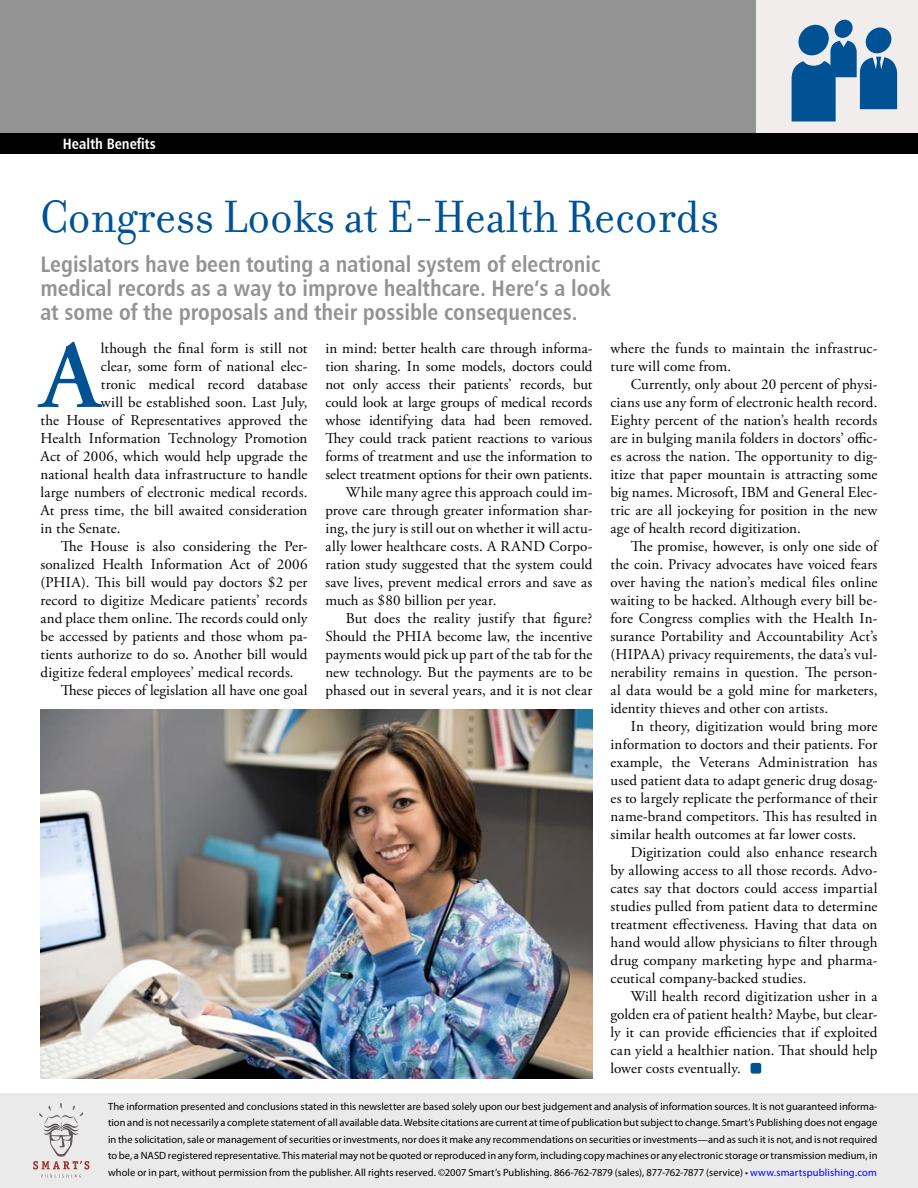
<style>
.page{position:relative;width:918px;height:1188px;background:#fff}
.page>*{position:absolute;margin:0;border:0;box-sizing:border-box;transform-origin:0 0}
.t1{font:600 96.45px "Adobe Garamond Pro";color:#005295}
.headline{font:48.75px "Filosofia";color:#005295}
.main_subhead{font:22.5px/24px "Humanist 777 BT Bold Condensed B";color:#939393}
.body_copy{font:15px/18px "Adobe Garamond Pro";letter-spacing:.01em;color:#000;text-align:justify}
.t2{font:15px "Humanist 777 BT Bold Condensed B";color:#fff}
.t3{font:10.5px/16.5px "Myriad Pro";letter-spacing:.01em;color:#000;text-align:justify}
.s1{color:#00f}
</style>
<div class="page">
<div style="left:0;top:1094px;width:918px;height:94px;background:#eaeaea"></div>
<svg style="left:41px;top:1175px;width:40px;height:3px"></svg>
<svg style="left:33px;top:1103px;width:56px;height:66px"></svg>
<div style="left:0;top:0;width:918px;height:154px;background:#939393"></div>
<div style="left:756px;top:0;width:162px;height:149px;background:#f0edec"></div>
<svg style="left:834px;top:20px;width:19px;height:18px"></svg>
<svg style="left:792px;top:24px;width:105px;height:98px"></svg>
<div style="left:0;top:133px;width:918px;height:21px;background:#000"></div>
<img style="left:40px;top:709px;width:552px;height:370px">
<div style="left:751px;top:1063px;width:10px;height:11px;background:#005295;border-radius:2px"></div>
<p class="t2" style="left:63px;top:135px;width:94px">Health Benefits</p>
<p class="headline" style="left:40px;top:190px;width:680px">Congress Looks at E-Health Records</p>
<p class="main_subhead" style="left:40px;top:251px;width:572px">Legislators have been touting a national system of electronic medical records as a way to improve healthcare. Here’s a look at some of the proposals and their possible consequences.</p>
<p class="t1" style="left:40px;top:321px;width:62px">A</p>
<p class="body_copy" style="left:101px;top:340px;width:208px">lthough the final form is still not</p>
<p class="body_copy" style="left:101px;top:358px;width:208px">clear, some form of national elec-</p>
<p class="body_copy" style="left:101px;top:376px;width:208px">tronic medical record database</p>
<p class="body_copy" style="left:101px;top:394px;width:208px">will be established soon. Last July,</p>
<p class="body_copy" style="left:40px;top:412px;width:268px">the House of Representatives approved the</p>
<p class="body_copy" style="left:40px;top:430px;width:268px">Health Information Technology Promotion</p>
<p class="body_copy" style="left:40px;top:448px;width:268px">Act of 2006, which would help upgrade the</p>
<p class="body_copy" style="left:40px;top:466px;width:268px">national health data infrastructure to handle</p>
<p class="body_copy" style="left:40px;top:484px;width:268px">large numbers of electronic medical records.</p>
<p class="body_copy" style="left:40px;top:502px;width:268px">At press time, the bill awaited consideration</p>
<p class="body_copy" style="left:40px;top:520px;width:81px">in the Senate.</p>
<p class="body_copy" style="left:40px;top:538px;width:269px;text-indent:20px">The House is also considering the Per&shy;sonalized Health Information Act of 2006 (PHIA). This bill would pay doctors $2 per record to digitize Medicare patients’ records and place them online. The records could only be accessed by patients and those whom pa&shy;tients authorize to do so. Another bill would digitize federal employees’ medical records.</p>
<p class="body_copy" style="left:61px;top:682px;width:248px">These pieces of legislation all have one goal</p>
<p class="body_copy" style="left:326px;top:340px;width:269px">in mind: better health care through informa&shy;tion sharing. In some models, doctors could not only access their patients’ records, but could look at large groups of medical records whose identifying data had been removed.<br>They could track patient reactions to various forms of treatment and use the information to select treatment options for their own patients.</p>
<p class="body_copy" style="left:326px;top:484px;width:269px;text-indent:20px">While many agree this approach could im&shy;prove care through greater information shar&shy;ing, the jury is still out on whether it will actu&shy;ally lower healthcare costs. A RAND Corpo&shy;ration study suggested that the system could save lives, prevent medical errors and save as much as $80 billion per year.</p>
<p class="body_copy" style="left:326px;top:610px;width:269px;text-indent:20px">But does the reality justify that figure?<br>Should the PHIA become law, the incentive payments would pick up part of the tab for the new technology. But the payments are to be phased out in several years, and it is not clear</p>
<p class="body_copy" style="left:610px;top:340px;width:269px">where the funds to maintain the infrastruc&shy;ture will come from.</p>
<p class="body_copy" style="left:610px;top:376px;width:269px;text-indent:20px">Currently, only about 20 percent of physi&shy;cians use any form of electronic health record.<br>Eighty percent of the nation’s health records are in bulging manila folders in doctors’ offic&shy;es across the nation. The opportunity to dig&shy;itize that paper mountain is attracting some big names. Microsoft, IBM and General Elec&shy;tric are all jockeying for position in the new age of health record digitization.</p>
<p class="body_copy" style="left:610px;top:538px;width:269px;text-indent:20px">The promise, however, is only one side of the coin. Privacy advocates have voiced fears over having the nation’s medical files online waiting to be hacked. Although every bill be&shy;fore Congress complies with the Health In&shy;surance Portability and Accountability Act’s (HIPAA) privacy requirements, the data’s vul&shy;nerability remains in question. The person&shy;al data would be a gold mine for marketers, identity thieves and other con artists.</p>
<p class="body_copy" style="left:610px;top:718px;width:269px;text-indent:20px">In theory, digitization would bring more information to doctors and their patients. For example, the Veterans Administration has used patient data to adapt generic drug dosag&shy;es to largely replicate the performance of their name-brand competitors. This has resulted in similar health outcomes at far lower costs.</p>
<p class="body_copy" style="left:610px;top:844px;width:269px;text-indent:20px">Digitization could also enhance research by allowing access to all those records. Advo&shy;cates say that doctors could access impartial studies pulled from patient data to determine treatment effectiveness. Having that data on hand would allow physicians to filter through drug company marketing hype and pharma&shy;ceutical company-backed studies.</p>
<p class="body_copy" style="left:610px;top:988px;width:269px;text-indent:20px">Will health record digitization usher in a golden era of patient health? Maybe, but clear&shy;ly it can provide efficiencies that if exploited can yield a healthier nation. That should help lower costs eventually.</p>
<p class="t3" style="left:108px;top:1098px;width:771px">The information presented and conclusions stated in this newsletter are based solely upon our best judgement and analysis of information sources. It is not guaranteed informa&shy;tion and is not necessarily a complete statement of all available data. Website citations are current at time of publication but subject to change. Smart’s Publishing does not engage in the solicitation, sale or management of securities or investments, nor does it make any recommendations on securities or investments—and as such it is not, and is not required to be, a NASD registered representative. This material may not be quoted or reproduced in any form, including copy machines or any electronic storage or transmission medium, in whole or in part, without permission from the publisher. All rights reserved. ©2007 Smart’s Publishing. 866-762-7879 (sales), 877-762-7877 (service) • <span class="s1">www.smartspublishing.com</span></p>
</div>
